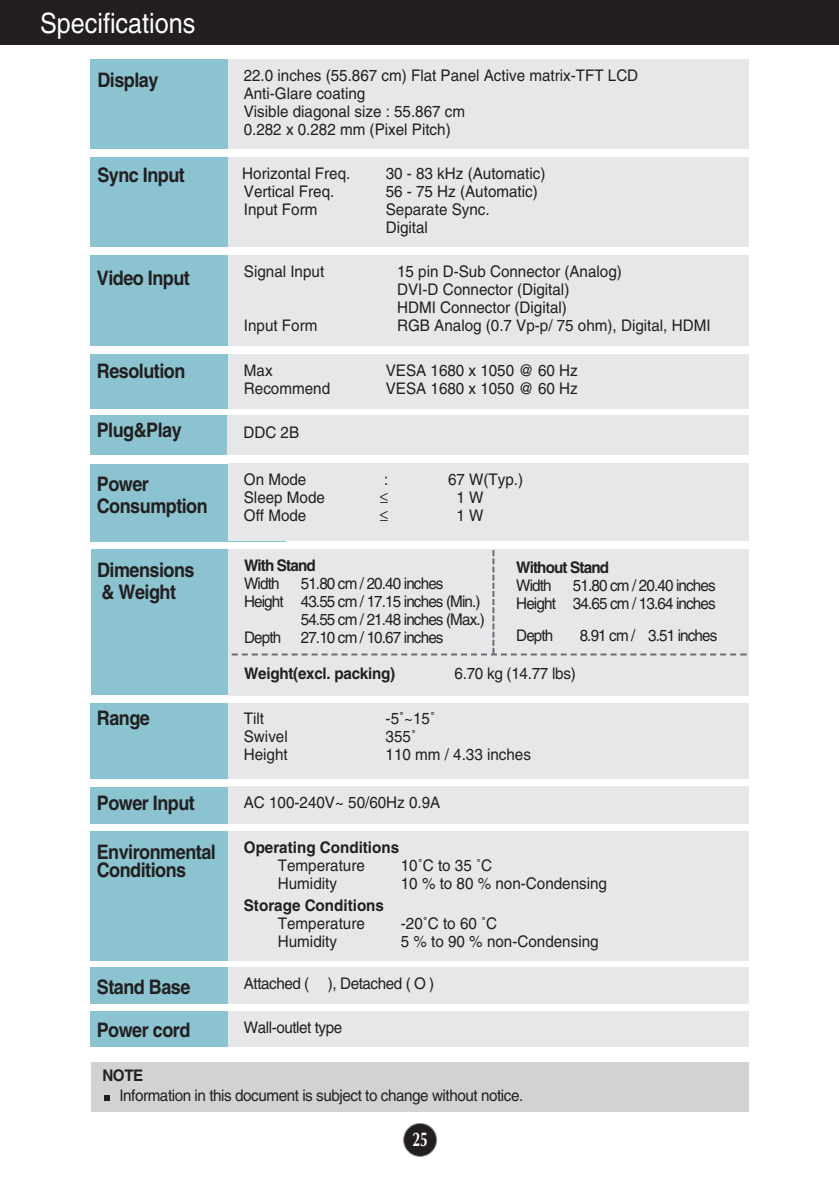
<style>
.page{position:relative;width:839px;height:1189px;background:#fff}
.page>*{position:absolute;margin:0;border:0;box-sizing:border-box;transform-origin:0 0}
.t1{font:28px "Helvetica";color:#fff;scale:.9 1}
.t2{font:700 20px/22px "Helvetica";letter-spacing:-.03em;color:#231f20;scale:.9 1}
.t3{font:700 20px "Optima";color:#fff;scale:.7 1}
.t4{font:16px/18px "Helvetica";color:#231f20;scale:.95 1}
.t5{font:16px/18px "Helvetica";letter-spacing:-.055em;color:#231f20;text-align:right;scale:.95 1}
.t6{font:16px "Helvetica";letter-spacing:-.03em;color:#231f20;scale:.95 1}
.t7{font:700 16px "Helvetica";letter-spacing:-.015em;color:#231f20;scale:.95 1}
.t8{font:700 16px "Helvetica";letter-spacing:-.055em;color:#231f20;scale:.95 1}
</style>
<div class="page">
<div style="left:403px;top:1123px;width:33px;height:33px;background:#231f20;border-radius:50%"></div>
<div style="left:403px;top:1123px;width:34px;height:34px;border:2px solid #939598;border-radius:50%"></div>
<div style="left:91px;top:1062px;width:657px;height:49px;background:#d1d2d4"></div>
<svg style="left:104px;top:1095px;width:6px;height:5px"></svg>
<div style="left:0;top:0;width:839px;height:45px;background:#231f20"></div>
<div style="left:91px;top:59px;width:195px;height:90px;background:#8bc3d1"></div>
<div style="left:228px;top:59px;width:520px;height:90px;background:#e6e7e9"></div>
<div style="left:91px;top:157px;width:195px;height:90px;background:#8bc3d1"></div>
<div style="left:228px;top:157px;width:520px;height:90px;background:#e6e7e9"></div>
<div style="left:91px;top:255px;width:195px;height:90px;background:#8bc3d1"></div>
<div style="left:228px;top:255px;width:520px;height:90px;background:#e6e7e9"></div>
<div style="left:91px;top:354px;width:195px;height:54px;background:#8bc3d1"></div>
<div style="left:228px;top:354px;width:520px;height:54px;background:#e6e7e9"></div>
<div style="left:91px;top:415px;width:191px;height:39px;background:#8bc3d1"></div>
<div style="left:227px;top:415px;width:521px;height:39px;background:#e6e7e9"></div>
<div style="left:91px;top:464px;width:195px;height:77px;background:#8bc3d1"></div>
<div style="left:228px;top:463px;width:520px;height:78px;background:#e6e7e9"></div>
<div style="left:91px;top:550px;width:195px;height:145px;background:#8bc3d1"></div>
<div style="left:228px;top:549px;width:520px;height:146px;background:#e6e7e9"></div>
<div style="left:91px;top:703px;width:195px;height:75px;background:#8bc3d1"></div>
<div style="left:228px;top:703px;width:520px;height:75px;background:#e6e7e9"></div>
<svg style="left:501px;top:653px;width:246px;height:3px"></svg>
<svg style="left:232px;top:550px;width:514px;height:105px"></svg>
<div style="left:91px;top:786px;width:195px;height:37px;background:#8bc3d1"></div>
<div style="left:228px;top:786px;width:520px;height:37px;background:#e6e7e9"></div>
<div style="left:91px;top:832px;width:195px;height:129px;background:#8bc3d1"></div>
<div style="left:228px;top:831px;width:520px;height:130px;background:#e6e7e9"></div>
<div style="left:91px;top:968px;width:195px;height:36px;background:#8bc3d1"></div>
<div style="left:228px;top:967px;width:520px;height:37px;background:#e6e7e9"></div>
<div style="left:91px;top:1011px;width:195px;height:35px;background:#8bc3d1"></div>
<div style="left:228px;top:1011px;width:520px;height:36px;background:#e6e7e9"></div>
<h1 class="t1" style="left:40px;top:13px;width:174px">Specifications</h1>
<p class="t2" style="left:97px;top:71px;width:69px">Display</p>
<p class="t4" style="left:244px;top:68px;width:417px">22.0 inches (55.867 cm) Flat Panel Active matrix-TFT LCD Anti-Glare coating<br>Visible diagonal size : 55.867 cm<br>0.282 x 0.282 mm (Pixel Pitch)</p>
<p class="t2" style="left:97px;top:166px;width:99px">Sync Input</p>
<p class="t4" style="left:242px;top:166px;width:115px">Horizontal Freq.</p>
<p class="t4" style="left:386px;top:166px;width:170px">30 - 83 kHz (Automatic)</p>
<p class="t4" style="left:244px;top:184px;width:97px">Vertical Freq.</p>
<p class="t4" style="left:386px;top:184px;width:162px">56 - 75 Hz (Automatic)</p>
<p class="t4" style="left:244px;top:202px;width:79px">Input Form</p>
<p class="t4" style="left:386px;top:202px;width:111px">Separate Sync.<br>Digital</p>
<p class="t2" style="left:97px;top:269px;width:105px">Video Input</p>
<p class="t4" style="left:244px;top:264px;width:86px">Signal Input</p>
<p class="t4" style="left:397px;top:264px;width:238px">15 pin D-Sub Connector (Analog)<br>DVI-D Connector (Digital)<br>HDMI Connector (Digital)</p>
<p class="t4" style="left:244px;top:318px;width:79px">Input Form</p>
<p class="t4" style="left:397px;top:318px;width:331px">RGB Analog (0.7 Vp-p/ 75 ohm), Digital, HDMI</p>
<p class="t2" style="left:97px;top:362px;width:100px">Resolution</p>
<p class="t4" style="left:244px;top:362px;width:32px">Max</p>
<p class="t4" style="left:386px;top:362px;width:204px">VESA 1680 x 1050 @ 60 Hz</p>
<p class="t4" style="left:244px;top:380px;width:92px">Recommend</p>
<p class="t4" style="left:386px;top:380px;width:204px">VESA 1680 x 1050 @ 60 Hz</p>
<p class="t2" style="left:97px;top:421px;width:96px">Plug&amp;Play</p>
<p class="t4" style="left:243px;top:425px;width:60px">DDC 2B</p>
<p class="t2" style="left:97px;top:475px;width:125px">Power<br>Consumption</p>
<p class="t4" style="left:244px;top:472px;width:67px">On Mode</p>
<p class="t4" style="left:384px;top:472px;width:6px">:</p>
<p class="t4" style="left:448px;top:472px;width:81px">67 W(Typ.)</p>
<p class="t4" style="left:244px;top:490px;width:87px">Sleep Mode</p>
<p class="t4" style="left:456px;top:490px;width:30px">1 W</p>
<p class="t4" style="left:244px;top:508px;width:67px">Off Mode</p>
<p class="t4" style="left:456px;top:508px;width:30px">1 W</p>
<p class="t2" style="left:97px;top:561px;width:110px">Dimensions &amp; Weight</p>
<p class="t8" style="left:244px;top:560px;width:77px">With Stand</p>
<p class="t4" style="left:244px;top:576px;width:39px">Width</p>
<p class="t5" style="left:301px;top:576px;width:152px">51.80 cm / 20.40 inches</p>
<p class="t5" style="left:244px;top:594px;width:250px">Height 43.55 cm / 17.15 inches (Min.)</p>
<p class="t5" style="left:301px;top:612px;width:195px">54.55 cm / 21.48 inches (Max.)</p>
<p class="t5" style="left:244px;top:630px;width:211px">Depth 27.10 cm / 10.67 inches</p>
<p class="t7" style="left:244px;top:667px;width:161px">Weight(excl. packing)</p>
<p class="t4" style="left:454px;top:666px;width:129px">6.70 kg (14.77 lbs)</p>
<p class="t8" style="left:516px;top:561px;width:99px">Without Stand</p>
<p class="t4" style="left:516px;top:577px;width:39px">Width</p>
<p class="t5" style="left:516px;top:577px;width:211px">51.80 cm / 20.40 inches<br>Height 34.65 cm / 13.64 inches</p>
<p class="t4" style="left:516px;top:627px;width:41px">Depth</p>
<p class="t5" style="left:579px;top:627px;width:146px">8.91 cm / 3.51 inches</p>
<p class="t2" style="left:97px;top:708px;width:60px">Range</p>
<p class="t4" style="left:244px;top:711px;width:23px">Tilt</p>
<p class="t4" style="left:385px;top:711px;width:53px">-5˚~15˚</p>
<p class="t4" style="left:244px;top:729px;width:48px">Swivel</p>
<p class="t4" style="left:385px;top:729px;width:34px">355˚</p>
<p class="t4" style="left:244px;top:747px;width:48px">Height</p>
<p class="t4" style="left:385px;top:747px;width:154px">110 mm / 4.33 inches</p>
<p class="t2" style="left:97px;top:793px;width:110px">Power Input</p>
<p class="t4" style="left:244px;top:795px;width:208px">AC 100-240V~ 50/60Hz 0.9A</p>
<p class="t7" style="left:244px;top:842px;width:165px">Operating Conditions</p>
<p class="t4" style="left:278px;top:858px;width:93px">Temperature</p>
<p class="t4" style="left:401px;top:858px;width:98px">10˚C to 35 ˚C</p>
<p class="t4" style="left:278px;top:876px;width:64px">Humidity</p>
<p class="t4" style="left:401px;top:876px;width:218px">10 % to 80 % non-Condensing</p>
<p class="t7" style="left:244px;top:900px;width:149px">Storage Conditions</p>
<p class="t4" style="left:278px;top:916px;width:93px">Temperature</p>
<p class="t4" style="left:401px;top:916px;width:103px">-20˚C to 60 ˚C</p>
<p class="t4" style="left:278px;top:934px;width:64px">Humidity</p>
<p class="t4" style="left:401px;top:934px;width:210px">5 % to 90 % non-Condensing</p>
<p class="t2" style="left:97px;top:844px;width:134px;line-height:18px">Environmental<br>Conditions</p>
<p class="t2" style="left:97px;top:978px;width:105px">Stand Base</p>
<p class="t6" style="left:244px;top:978px;width:202px">Attached ( ), Detached ( O )</p>
<p class="t2" style="left:97px;top:1021px;width:105px">Power cord</p>
<p class="t6" style="left:244px;top:1021px;width:105px">Wall-outlet type</p>
<p class="t7" style="left:102px;top:1070px;width:45px">NOTE</p>
<p class="t6" style="left:119px;top:1089px;width:426px">Information in this document is subject to change without notice.</p>
<p class="t3" style="left:412px;top:1131px;width:23px">25</p>
</div>
